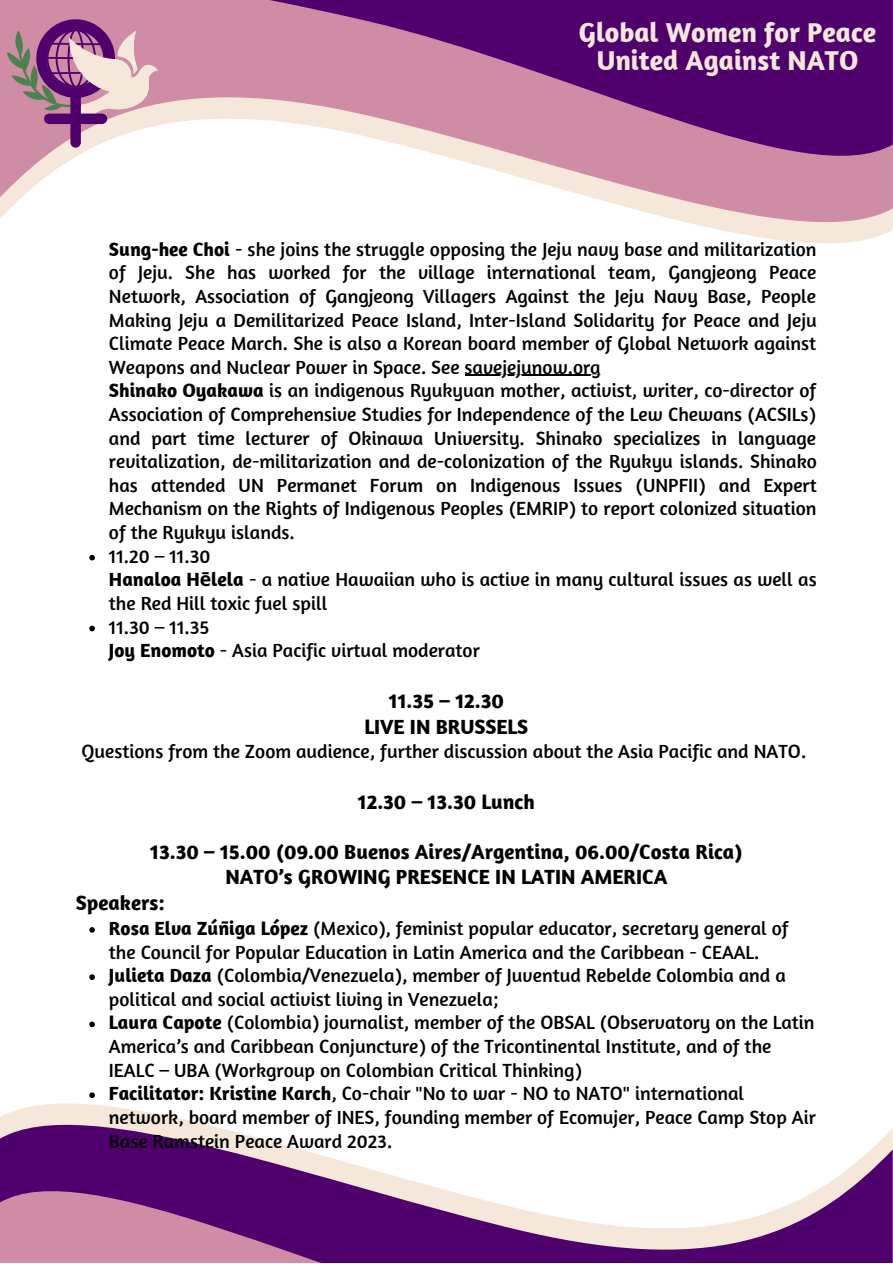
<style>
.page{position:relative;width:893px;height:1264px;background:#fff}
.page>*{position:absolute;margin:0;border:0;box-sizing:border-box;transform-origin:0 0}
.t1{font:700 27.9px "Amaranth";color:#f5e8da}
.t2{font:700 21px "Amaranth";color:#000}
.t3{font:19.5px/23.5px "Amaranth";color:#000}
.s1{font-weight:700}
.s2{font-family:"Noto Sans";font-weight:700}
</style>
<div class="page">
<svg style="left:0;top:1103px;width:892px;height:49px"></svg>
<svg style="left:0;top:1152px;width:892px;height:110px"></svg>
<svg style="left:0;top:194px;width:892px;height:50px"></svg>
<svg style="left:0;top:0;width:892px;height:194px"></svg>
<svg style="left:7px;top:19px;width:151px;height:129px;background:#bc8ea7"></svg>
<svg style="left:89px;top:555px;width:6px;height:5px"></svg>
<svg style="left:89px;top:625px;width:6px;height:6px"></svg>
<svg style="left:89px;top:927px;width:6px;height:5px"></svg>
<svg style="left:89px;top:974px;width:6px;height:5px"></svg>
<svg style="left:89px;top:1021px;width:6px;height:6px"></svg>
<svg style="left:89px;top:1092px;width:6px;height:6px"></svg>
<hr style="left:464px;top:375px;width:136px;height:1px;background:#000">
<p class="t1" style="left:579px;top:15px;width:299px">Global Women for Peace</p>
<p class="t1" style="left:596px;top:43px;width:263px">United Against NATO</p>
<p class="t3" style="left:109px;top:237px;width:709px;text-align:justify"><span class="s1">Sung-hee Choi</span> - she joins the struggle opposing the Jeju navy base and militarization of Jeju. She has worked for the village international team, Gangjeong Peace Network, Association of Gangjeong Villagers Against the Jeju Navy Base, People Making Jeju a Demilitarized Peace Island, Inter-Island Solidarity for Peace and Jeju Climate Peace March. She is also a Korean board member of Global Network against Weapons and Nuclear Power in Space. See savejejunow.org</p>
<p class="t3" style="left:109px;top:378px;width:709px;text-align:justify"><span class="s1">Shinako Oyakawa</span> is an indigenous Ryukyuan mother, activist, writer, co-director of Association of Comprehensive Studies for Independence of the Lew Chewans (ACSILs) and part time lecturer of Okinawa University. Shinako specializes in language revitalization, de-militarization and de-colonization of the Ryukyu islands. Shinako has attended UN Permanet Forum on Indigenous Issues (UNPFII) and Expert Mechanism on the Rights of Indigenous Peoples (EMRIP) to report colonized situation of the Ryukyu islands.</p>
<p class="t3" style="left:109px;top:567px;width:709px"><span class="s1">Hanaloa H</span><span class="s2">ē</span><span class="s1">lela</span> - a native Hawaiian who is active in many cultural issues as well as the Red Hill toxic fuel spill</p>
<p class="t3" style="left:109px;top:638px;width:372px"><span class="s1">Joy Enomoto</span> - Asia Pacific virtual moderator</p>
<p class="t2" style="left:389px;top:687px;width:116px">11.35 – 12.30</p>
<p class="t2" style="left:364px;top:713px;width:165px">LIVE IN BRUSSELS</p>
<p class="t3" style="left:81px;top:739px;width:726px">Questions from the Zoom audience, further discussion about the Asia Pacific and NATO.</p>
<p class="t2" style="left:358px;top:788px;width:178px">12.30 – 13.30 Lunch</p>
<p class="t2" style="left:150px;top:838px;width:593px">13.30 – 15.00 (09.00 Buenos Aires/Argentina, 06.00/Costa Rica)</p>
<p class="t2" style="left:225px;top:863px;width:443px">NATO’s GROWING PRESENCE IN LATIN AMERICA</p>
<p class="t2" style="left:76px;top:889px;width:90px">Speakers:</p>
<p class="t3" style="left:109px;top:543px;width:103px">11.20 – 11.30</p>
<p class="t3" style="left:109px;top:614px;width:102px">11.30 – 11.35</p>
<p class="t3" style="left:109px;top:916px;width:681px"><span class="s1">Rosa Elva Zúñiga López</span> (Mexico), feminist popular educator, secretary general of the Council for Popular Education in Latin America and the Caribbean - CEAAL.</p>
<p class="t3" style="left:109px;top:963px;width:678px"><span class="s1">Julieta Daza</span> (Colombia/Venezuela), member of Juventud Rebelde Colombia and a political and social activist living in Venezuela;</p>
<p class="t3" style="left:109px;top:1010px;width:707px"><span class="s1">Laura Capote</span> (Colombia) journalist, member of the OBSAL (Observatory on the Latin<br>America’s and Caribbean Conjuncture) of the Tricontinental Institute, and of the<br>IEALC – UBA (Workgroup on Colombian Critical Thinking)</p>
<p class="t3" style="left:109px;top:1081px;width:708px"><span class="s1">Facilitator: Kristine Karch</span>, Co-chair "No to war - NO to NATO" international network, board member of INES, founding member of Ecomujer, Peace Camp Stop Air<br>Base Ramstein Peace Award 2023.</p>
</div>
